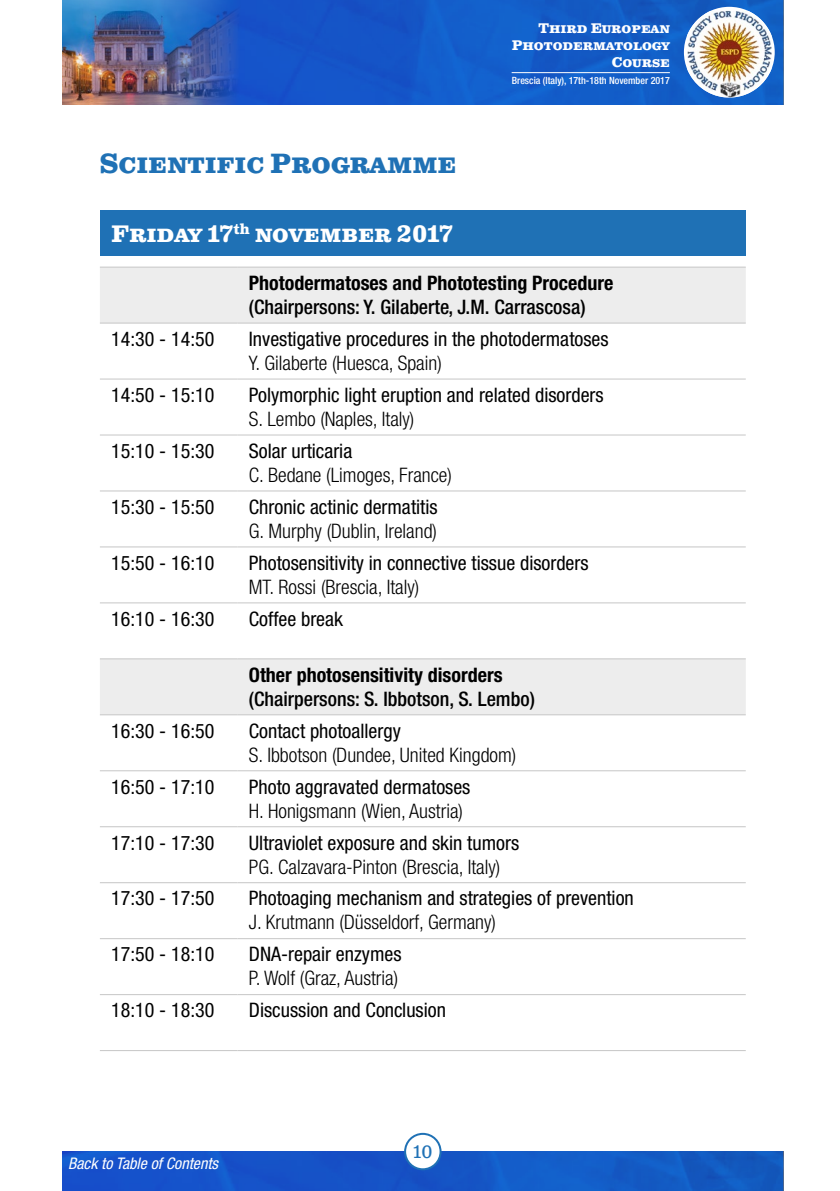
<style>
.page{position:relative;width:840px;height:1191px;background:#fff}
.page>*{position:absolute;margin:0;border:0;box-sizing:border-box;transform-origin:0 0}
.t1{font:700 28px "Clarendon Text Pro";color:#1f71b5;scale:.95 1}
.t2{font:700 24px "Clarendon Text Pro";color:#fff;scale:.95 1}
.t3{font:condensed 20px "Helvetica Neue LT Std";color:#000}
.t4{font:300 condensed 20px "Helvetica Neue LT Std";color:#000}
.t5{font:500 condensed 20px "Helvetica Neue LT Std";color:#000}
.t6{font:700 condensed 20px "Helvetica Neue LT Std";color:#000}
.t7{font:18px "Clarendon Text Pro";color:#1f71b5}
.t8{font:italic condensed 16px "Helvetica Neue LT Std";color:#fff}
.t9{font:700 14px/16.8px "Clarendon Text Pro";color:#fff;text-align:right}
.t10{font:500 condensed 10px "Helvetica Neue LT Std";color:#fff}
</style>
<div class="page">
<div style="left:100px;top:210px;width:645px;height:46px;background:#1f71b5"></div>
<svg style="left:100px;top:268px;width:645px;height:446px"></svg>
<hr style="left:100px;top:267px;width:137px;height:1px;background:#c6c6c6">
<hr style="left:237px;top:267px;width:508px;height:1px;background:#c6c6c6">
<hr style="left:100px;top:322px;width:137px;height:1px;background:#c6c6c6">
<hr style="left:237px;top:322px;width:508px;height:1px;background:#c6c6c6">
<hr style="left:100px;top:378px;width:137px;height:1px;background:#c6c6c6">
<hr style="left:237px;top:378px;width:508px;height:1px;background:#c6c6c6">
<hr style="left:100px;top:434px;width:137px;height:1px;background:#c6c6c6">
<hr style="left:237px;top:434px;width:508px;height:1px;background:#c6c6c6">
<hr style="left:100px;top:490px;width:137px;height:1px;background:#c6c6c6">
<hr style="left:237px;top:490px;width:508px;height:1px;background:#c6c6c6">
<hr style="left:100px;top:546px;width:137px;height:1px;background:#c6c6c6">
<hr style="left:237px;top:546px;width:508px;height:1px;background:#c6c6c6">
<hr style="left:100px;top:602px;width:137px;height:1px;background:#c6c6c6">
<hr style="left:237px;top:602px;width:508px;height:1px;background:#c6c6c6">
<hr style="left:100px;top:658px;width:137px;height:1px;background:#c6c6c6">
<hr style="left:237px;top:658px;width:508px;height:1px;background:#c6c6c6">
<hr style="left:100px;top:714px;width:137px;height:1px;background:#c6c6c6">
<hr style="left:237px;top:714px;width:508px;height:1px;background:#c6c6c6">
<hr style="left:100px;top:770px;width:137px;height:1px;background:#c6c6c6">
<hr style="left:237px;top:770px;width:508px;height:1px;background:#c6c6c6">
<hr style="left:100px;top:826px;width:137px;height:1px;background:#c6c6c6">
<hr style="left:237px;top:826px;width:508px;height:1px;background:#c6c6c6">
<hr style="left:100px;top:882px;width:137px;height:1px;background:#c6c6c6">
<hr style="left:237px;top:882px;width:508px;height:1px;background:#c6c6c6">
<hr style="left:100px;top:938px;width:137px;height:1px;background:#c6c6c6">
<hr style="left:237px;top:938px;width:508px;height:1px;background:#c6c6c6">
<hr style="left:100px;top:994px;width:137px;height:1px;background:#c6c6c6">
<hr style="left:237px;top:994px;width:508px;height:1px;background:#c6c6c6">
<hr style="left:100px;top:1050px;width:137px;height:1px;background:#c6c6c6">
<hr style="left:237px;top:1050px;width:508px;height:1px;background:#c6c6c6">
<img style="left:250px;top:0;width:532px;height:105px">
<svg style="left:683px;top:7px;width:91px;height:91px"></svg>
<img style="left:686px;top:11px;width:85px;height:86px">
<hr style="left:511px;top:72px;width:158px;height:1px;background:#fff">
<img style="left:62px;top:0;width:188px;height:105px">
<img style="left:62px;top:1151px;width:720px;height:40px">
<div style="left:405px;top:1133px;width:35px;height:36px;background:#fff;border-radius:50%"></div>
<div style="left:404px;top:1132px;width:37px;height:38px;border:2px solid #1f71b5;border-radius:50%"></div>
<h1 class="t1" style="left:100px;top:146px;width:376px">Scientific Programme</h1>
<p class="t9" style="left:511px;top:21px;width:159px">Third European<br>Photodermatology<br>Course</p>
<p class="t10" style="left:511px;top:75px;width:159px">Brescia (Italy), 17th-18th November 2017</p>
<p class="t2" style="left:111px;top:219px;width:361px">Friday 17<sup>th</sup> november 2017</p>
<p class="t6" style="left:249px;top:271px;width:366px">Photodermatoses and Phototesting Procedure</p>
<p class="t5" style="left:249px;top:295px;width:338px">(Chairpersons: Y. Gilaberte, J.M. Carrascosa)</p>
<p class="t3" style="left:111px;top:327px;width:105px">14:30 - 14:50</p>
<p class="t3" style="left:249px;top:327px;width:361px">Investigative procedures in the photodermatoses</p>
<p class="t4" style="left:249px;top:351px;width:194px">Y. Gilaberte (Huesca, Spain)</p>
<p class="t3" style="left:111px;top:383px;width:105px">14:50 - 15:10</p>
<p class="t3" style="left:249px;top:383px;width:356px">Polymorphic light eruption and related disorders</p>
<p class="t4" style="left:249px;top:407px;width:167px">S. Lembo (Naples, Italy)</p>
<p class="t3" style="left:111px;top:439px;width:105px">15:10 - 15:30</p>
<p class="t3" style="left:249px;top:439px;width:105px">Solar urticaria</p>
<p class="t4" style="left:249px;top:463px;width:204px">C. Bedane (Limoges, France)</p>
<p class="t3" style="left:111px;top:495px;width:105px">15:30 - 15:50</p>
<p class="t3" style="left:249px;top:495px;width:190px">Chronic actinic dermatitis</p>
<p class="t4" style="left:249px;top:519px;width:189px">G. Murphy (Dublin, Ireland)</p>
<p class="t3" style="left:111px;top:551px;width:105px">15:50 - 16:10</p>
<p class="t3" style="left:249px;top:551px;width:341px">Photosensitivity in connective tissue disorders</p>
<p class="t4" style="left:249px;top:575px;width:172px">MT. Rossi (Brescia, Italy)</p>
<p class="t3" style="left:111px;top:607px;width:105px">16:10 - 16:30</p>
<p class="t3" style="left:249px;top:607px;width:96px">Coffee break</p>
<p class="t6" style="left:249px;top:662px;width:255px">Other photosensitivity disorders</p>
<p class="t5" style="left:249px;top:686px;width:287px">(Chairpersons: S. Ibbotson, S. Lembo)</p>
<p class="t3" style="left:111px;top:719px;width:105px">16:30 - 16:50</p>
<p class="t3" style="left:249px;top:719px;width:153px">Contact photoallergy</p>
<p class="t4" style="left:249px;top:743px;width:269px">S. Ibbotson (Dundee, United Kingdom)</p>
<p class="t3" style="left:111px;top:775px;width:105px">16:50 - 17:10</p>
<p class="t3" style="left:249px;top:775px;width:223px">Photo aggravated dermatoses</p>
<p class="t4" style="left:249px;top:799px;width:215px">H. Honigsmann (Wien, Austria)</p>
<p class="t3" style="left:111px;top:831px;width:105px">17:10 - 17:30</p>
<p class="t3" style="left:249px;top:831px;width:271px">Ultraviolet exposure and skin tumors</p>
<p class="t4" style="left:249px;top:855px;width:253px">PG. Calzavara-Pinton (Brescia, Italy)</p>
<p class="t3" style="left:111px;top:887px;width:105px">17:30 - 17:50</p>
<p class="t3" style="left:249px;top:887px;width:386px">Photoaging mechanism and strategies of prevention</p>
<p class="t4" style="left:249px;top:911px;width:248px">J. Krutmann (Düsseldorf, Germany)</p>
<p class="t3" style="left:111px;top:942px;width:105px">17:50 - 18:10</p>
<p class="t3" style="left:249px;top:942px;width:154px">DNA-repair enzymes</p>
<p class="t4" style="left:249px;top:967px;width:151px">P. Wolf (Graz, Austria)</p>
<p class="t3" style="left:111px;top:998px;width:105px">18:10 - 18:30</p>
<p class="t3" style="left:249px;top:998px;width:198px">Discussion and Conclusion</p>
<p class="t8" style="left:68px;top:1153px;width:151px">Back to Table of Contents</p>
<p class="t7" style="left:413px;top:1140px;width:21px">10</p>
</div>
